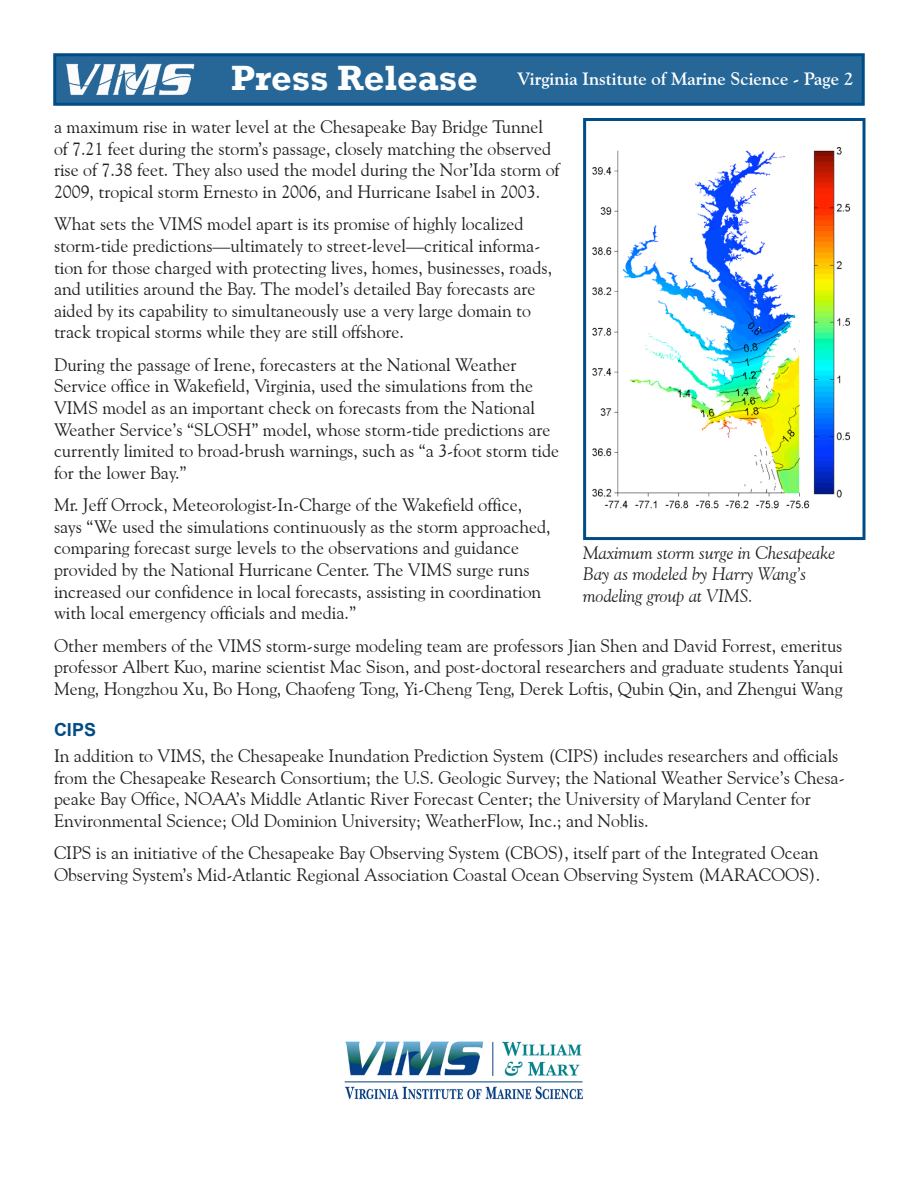
<style>
.page{position:relative;width:918px;height:1188px;background:#fff}
.page>*{position:absolute;margin:0;border:0;box-sizing:border-box;transform-origin:0 0}
.Press_Release_Headin{font:700 36px "Rockwell";color:#fff}
.Body_Text{font:18px/21.6px "Goudy Old Style BT";color:#231f20}
.Cutline{font:italic 18px/21.6px "Goudy Old Style BT";color:#231f20}
.Running_Head_-_pg{font:700 18px "Goudy Old Style BT";color:#fff}
.Subheading{font:700 18px "Arial";color:#004c86}
</style>
<div class="page">
<div style="left:53px;top:53px;width:812px;height:53px;background:#266798;border:3px solid #004c86"></div>
<img style="left:66px;top:64px;width:128px;height:31px">
<img style="left:344px;top:1041px;width:239px;height:59px">
<img style="left:592px;top:147px;width:258px;height:362px">
<div style="left:583px;top:118px;width:283px;height:422px;border:3px solid #004c86"></div>
<p class="Press_Release_Headin" style="left:231px;top:56px;width:248px">Press Release</p>
<p class="Running_Head_-_pg" style="left:517px;top:68px;width:338px">Virginia Institute of Marine Science - Page 2</p>
<p class="Body_Text" style="left:54px;top:116px;width:507px">a maximum rise in water level at the Chesapeake Bay Bridge Tunnel of 7.21 feet during the storm’s passage, closely matching the observed rise of 7.38 feet. They also used the model during the Nor’Ida storm of 2009, tropical storm Ernesto in 2006, and Hurricane Isabel in 2003.</p>
<p class="Body_Text" style="left:54px;top:213px;width:500px">What sets the VIMS model apart is its promise of highly localized storm-tide predictions—ultimately to street-level—critical informa&shy;tion for those charged with protecting lives, homes, businesses, roads, and utilities around the Bay. The model’s detailed Bay forecasts are aided by its capability to simultaneously use a very large domain to track tropical storms while they are still offshore.</p>
<p class="Body_Text" style="left:54px;top:353px;width:507px">During the passage of Irene, forecasters at the National Weather Service office in Wakefield, Virginia, used the simulations from the VIMS model as an important check on forecasts from the National Weather Service’s “SLOSH” model, whose storm-tide predictions are currently limited to broad-brush warnings, such as “a 3-foot storm tide for the lower Bay.”</p>
<p class="Body_Text" style="left:54px;top:494px;width:498px">Mr. Jeff Orrock, Meteorologist-In-Charge of the Wakefield office, says “We used the simulations continuously as the storm approached, comparing forecast surge levels to the observations and guidance provided by the National Hurricane Center. The VIMS surge runs increased our confidence in local forecasts, assisting in coordination with local emergency officials and media.”</p>
<p class="Body_Text" style="left:54px;top:634px;width:791px;text-align:justify">Other members of the VIMS storm-surge modeling team are professors Jian Shen and David Forrest, emeritus professor Albert Kuo, marine scientist Mac Sison, and post-doctoral researchers and graduate students Yanqui Meng, Hongzhou Xu, Bo Hong, Chaofeng Tong, Yi-Cheng Teng, Derek Loftis, Qubin Qin, and Zhengui Wang</p>
<p class="Subheading" style="left:54px;top:718px;width:44px">CIPS</p>
<p class="Body_Text" style="left:54px;top:745px;width:792px">In addition to VIMS, the Chesapeake Inundation Prediction System (CIPS) includes researchers and officials from the Chesapeake Research Consortium; the U.S. Geologic Survey; the National Weather Service’s Chesa&shy;peake Bay Office, NOAA’s Middle Atlantic River Forecast Center; the University of Maryland Center for Environmental Science; Old Dominion University; WeatherFlow, Inc.; and Noblis.</p>
<p class="Body_Text" style="left:54px;top:842px;width:768px">CIPS is an initiative of the Chesapeake Bay Observing System (CBOS), itself part of the Integrated Ocean<br>Observing System’s Mid-Atlantic Regional Association Coastal Ocean Observing System (MARACOOS).</p>
<p class="Cutline" style="left:583px;top:541px;width:254px">Maximum storm surge in Chesapeake<br>Bay as modeled by Harry Wang’s modeling group at VIMS.</p>
</div>
